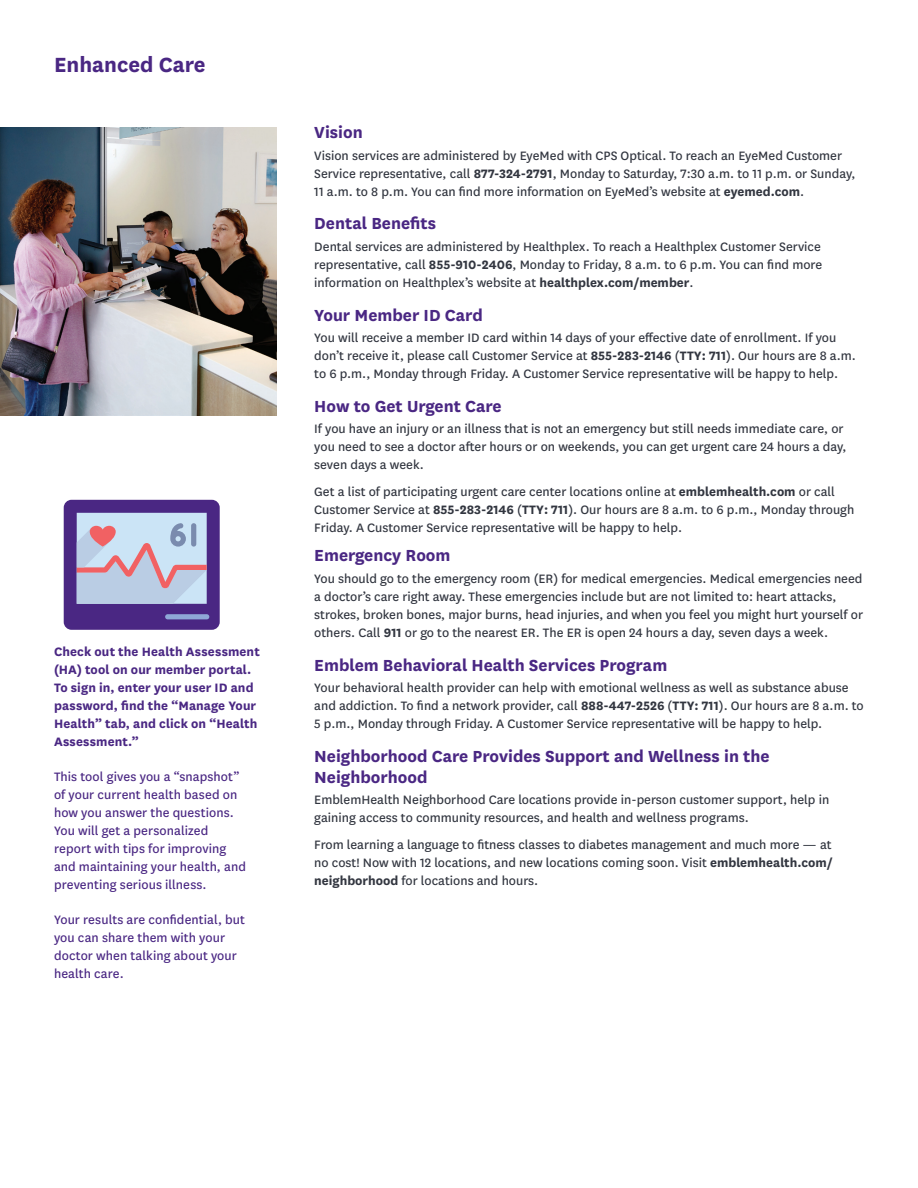
<style>
.page{position:relative;width:918px;height:1188px;background:#fff}
.page>*{position:absolute;margin:0;border:0;box-sizing:border-box;transform-origin:0 0}
.t1{font:700 24px "National";color:#4a2783}
.t2{font:700 18.75px/21px "National";color:#4a2783}
.t3{font:14.25px/18px "National";color:#323640}
.t4{font:14.25px/18px "National";letter-spacing:.005em;color:#4a2783}
.t5{font:700 14.25px/18px "National";letter-spacing:.005em;color:#4a2783}
.s1{font-weight:700}
</style>
<div class="page">
<img style="left:0;top:128px;width:276px;height:288px">
<div style="left:64px;top:500px;width:156px;height:130px;background:#4a2783;border-radius:8px"></div>
<div style="left:77px;top:513px;width:130px;height:91px;background:#cbe4f6"></div>
<div style="left:165px;top:614px;width:44px;height:5px;background:#8fa8d6;border-radius:3px"></div>
<svg style="left:77px;top:523px;width:130px;height:81px"></svg>
<h1 class="t1" style="left:54px;top:48px;width:153px">Enhanced Care</h1>
<p class="t5" style="left:54px;top:642px;width:207px">Check out the Health Assessment (HA) tool on our member portal.<br>To sign in, enter your user ID and password, find the “Manage Your<br>Health” tab, and click on “Health<br>Assessment.”</p>
<p class="t4" style="left:54px;top:767px;width:193px">This tool gives you a “snapshot” of your current health based on how you answer the questions.<br>You will get a personalized report with tips for improving and maintaining your health, and preventing serious illness.</p>
<p class="t4" style="left:54px;top:910px;width:193px">Your results are confidential, but you can share them with your doctor when talking about your health care.</p>
<h2 class="t2" style="left:314px;top:121px;width:50px">Vision</h2>
<p class="t3" style="left:314px;top:145px;width:543px">Vision services are administered by EyeMed with CPS Optical. To reach an EyeMed Customer<br>Service representative, call <span class="s1">877-324-2791</span>, Monday to Saturday, 7:30 a.m. to 11 p.m. or Sunday,<br>11 a.m. to 8 p.m. You can find more information on EyeMed’s website at <span class="s1">eyemed.com</span>.</p>
<h2 class="t2" style="left:314px;top:212px;width:123px">Dental Benefits</h2>
<p class="t3" style="left:314px;top:237px;width:509px;text-align:justify">Dental services are administered by Healthplex. To reach a Healthplex Customer Service representative, call <span class="s1">855-910-2406</span>, Monday to Friday, 8 a.m. to 6 p.m. You can find more information on Healthplex’s website at <span class="s1">healthplex.com/member</span>.</p>
<h2 class="t2" style="left:314px;top:303px;width:170px">Your Member ID Card</h2>
<p class="t3" style="left:314px;top:328px;width:543px">You will receive a member ID card within 14 days of your effective date of enrollment. If you don’t receive it, please call Customer Service at <span class="s1">855-283-2146</span> (<span class="s1">TTY: 711</span>). Our hours are 8 a.m. to 6 p.m., Monday through Friday. A Customer Service representative will be happy to help.</p>
<h2 class="t2" style="left:314px;top:394px;width:189px">How to Get Urgent Care</h2>
<p class="t3" style="left:314px;top:419px;width:534px">If you have an injury or an illness that is not an emergency but still needs immediate care, or you need to see a doctor after hours or on weekends, you can get urgent care 24 hours a day, seven days a week.</p>
<p class="t3" style="left:314px;top:482px;width:542px">Get a list of participating urgent care center locations online at <span class="s1">emblemhealth.com</span> or call<br>Customer Service at <span class="s1">855-283-2146</span> (<span class="s1">TTY: 711</span>). Our hours are 8 a.m. to 6 p.m., Monday through<br>Friday. A Customer Service representative will be happy to help.</p>
<h2 class="t2" style="left:314px;top:544px;width:138px">Emergency Room</h2>
<p class="t3" style="left:314px;top:569px;width:550px">You should go to the emergency room (ER) for medical emergencies. Medical emergencies need a doctor’s care right away. These emergencies include but are not limited to: heart attacks, strokes, broken bones, major burns, head injuries, and when you feel you might hurt yourself or others. Call <span class="s1">911</span> or go to the nearest ER. The ER is open 24 hours a day, seven days a week.</p>
<h2 class="t2" style="left:314px;top:653px;width:355px">Emblem Behavioral Health Services Program</h2>
<p class="t3" style="left:314px;top:678px;width:551px">Your behavioral health provider can help with emotional wellness as well as substance abuse and addiction. To find a network provider, call <span class="s1">888-447-2526</span> (<span class="s1">TTY: 711</span>). Our hours are 8 a.m. to<br>5 p.m., Monday through Friday. A Customer Service representative will be happy to help.</p>
<h2 class="t2" style="left:314px;top:744px;width:457px">Neighborhood Care Provides Support and Wellness in the<br>Neighborhood</h2>
<p class="t3" style="left:314px;top:790px;width:517px">EmblemHealth Neighborhood Care locations provide in-person customer support, help in gaining access to community resources, and health and wellness programs.</p>
<p class="t3" style="left:314px;top:835px;width:520px;text-align:justify">From learning a language to fitness classes to diabetes management and much more — at no cost! Now with 12 locations, and new locations coming soon. Visit <span class="s1">emblemhealth.com/ neighborhood</span> for locations and hours.</p>
</div>
